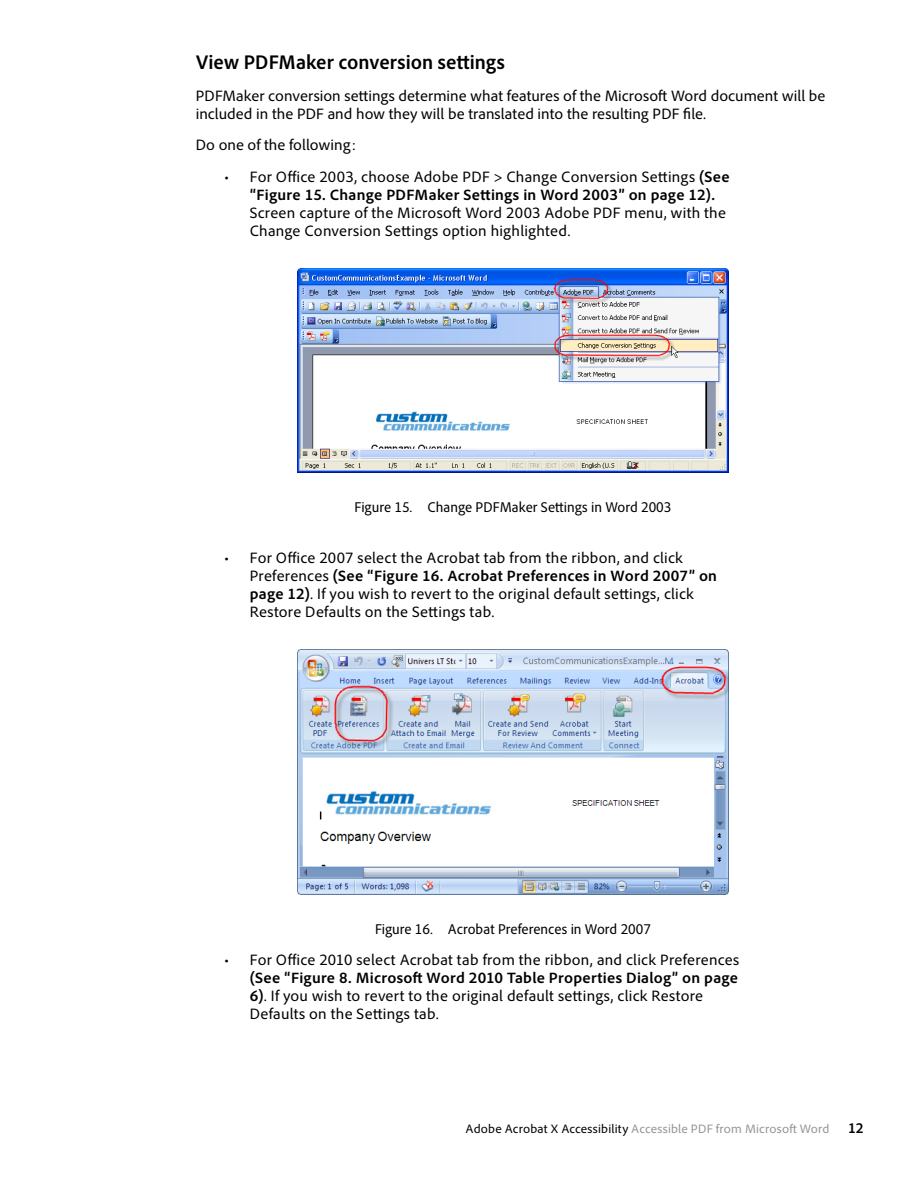
<style>
.page{position:relative;width:918px;height:1188px;background:#fff}
.page>*{position:absolute;margin:0;border:0;box-sizing:border-box;transform-origin:0 0}
.Heading_2{font:700 semi-condensed 21px "Adobe Clean";color:#000}
.Body_Text{font:15.75px/18px "Adobe Clean";letter-spacing:.015em;color:#000}
.t1{font:semi-condensed 15px "Adobe Clean";color:#000}
.t2{font:12.75px "Adobe Clean";letter-spacing:.015em;color:#939598}
.s1{font-weight:700}
.s2{color:#000}
.s3{font-weight:700;font-stretch:semi-condensed;font-size:15px;color:#000}
</style>
<div class="page">
<img style="left:297px;top:268px;width:432px;height:205px">
<img style="left:297px;top:649px;width:432px;height:245px">
<h2 class="Heading_2" style="left:196px;top:49px;width:311px">View PDFMaker conversion settings</h2>
<p class="Body_Text" style="left:196px;top:86px;width:631px">PDFMaker conversion settings determine what features of the Microsoft Word document will be included in the PDF and how they will be translated into the resulting PDF file.</p>
<p class="Body_Text" style="left:196px;top:136px;width:162px">Do one of the following:</p>
<p class="Body_Text" style="left:250px;top:167px;width:481px;text-indent:-25px">• For Office 2003, choose Adobe PDF &gt; Change Conversion Settings <span class="s1">(See “Figure 15. Change PDFMaker Settings in Word 2003” on page 12).<br></span>Screen capture of the Microsoft Word 2003 Adobe PDF menu, with the Change Conversion Settings option highlighted.</p>
<p class="t1" style="left:355px;top:498px;width:318px">Figure 15. Change PDFMaker Settings in Word 2003</p>
<p class="Body_Text" style="left:250px;top:548px;width:469px;text-indent:-25px">• For Office 2007 select the Acrobat tab from the ribbon, and click Preferences <span class="s1">(See “Figure 16. Acrobat Preferences in Word 2007” on page 12)</span>. If you wish to revert to the original default settings, click Restore Defaults on the Settings tab.</p>
<p class="t1" style="left:375px;top:920px;width:277px">Figure 16. Acrobat Preferences in Word 2007</p>
<p class="Body_Text" style="left:250px;top:951px;width:491px;text-indent:-25px">• For Office 2010 select Acrobat tab from the ribbon, and click Preferences <span class="s1">(See “Figure 8. Microsoft Word 2010 Table Properties Dialog” on page 6)</span>. If you wish to revert to the original default settings, click Restore Defaults on the Settings tab.</p>
<p class="t2" style="left:466px;top:1121px;width:400px"><span class="s2">Adobe Acrobat X Accessibility</span> Accessible PDF from Microsoft Word <span class="s3">12</span></p>
</div>
